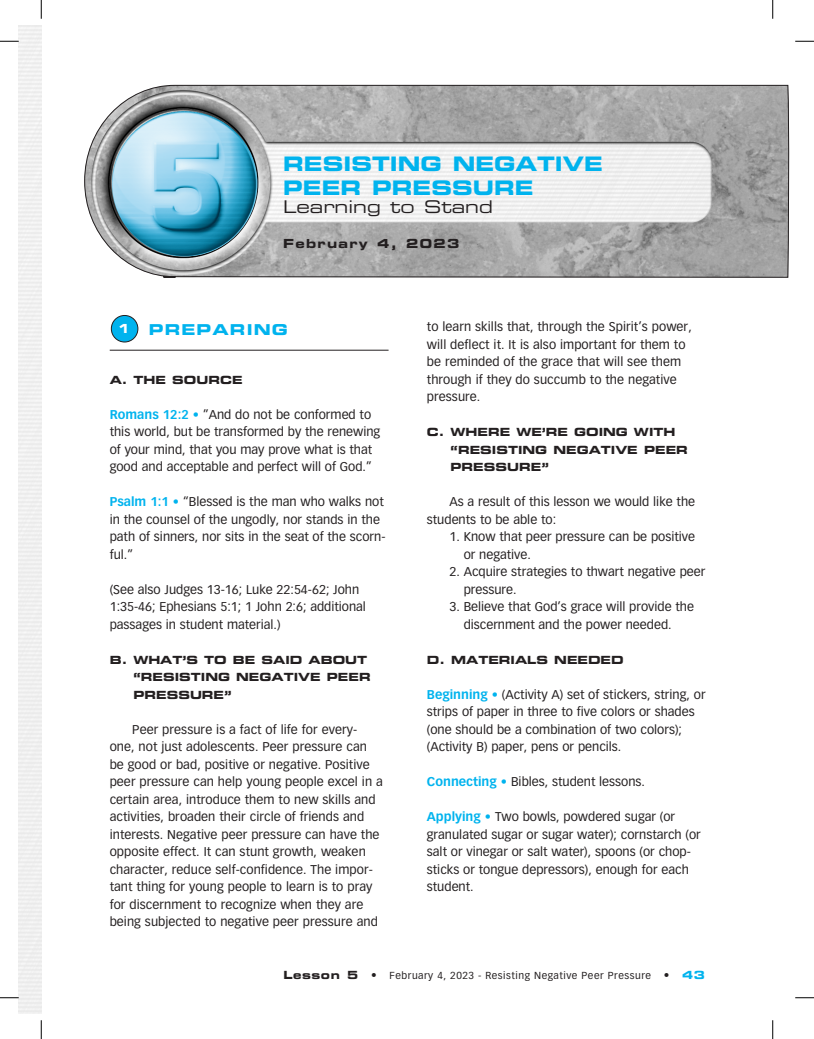
<style>
.page{position:relative;width:814px;height:1039px;background:#fff}
.page>*{position:absolute;margin:0;border:0;box-sizing:border-box;transform-origin:0 0}
.t1{font:20px/23.8px "Eurostile Bold Extended Two";color:#00b3ee}
.t2{font:17.5px "Eurostile Extended Two";color:#231f20}
.t3{font:15px "Eurostile Bold Extended Two";letter-spacing:.075em;color:#00b3ee}
.t4{font:12.5px/17.5px "Vectora LH";color:#231f20}
.t5{font:12.5px "Eurostile Bold Extended Two";letter-spacing:.1em;color:#231f20}
.t6{font:12.5px "Eurostile Bold Extended Two";color:#fff}
.t7{font:11.25px/17.5px "Eurostile Bold Extended Two";color:#231f20}
.t8{font:10px "Vectora LH";letter-spacing:.05em;color:#231f20}
.s1{font-weight:700;color:#00b3ee}
.s2{font-family:"Eurostile Bold Extended Two";font-size:11.25px}
.s3{font-size:11.25px}
.s4{font-family:"Eurostile Bold Extended Two";font-size:11.25px;color:#00b3ee}
</style>
<div class="page">
<svg style="left:84px;top:85px;width:705px;height:193px"></svg>
<img style="left:112px;top:111px;width:145px;height:145px;border-radius:73px">
<hr style="left:110px;top:350px;width:278px;height:1px;background:#231f20">
<div style="left:111px;top:315px;width:27px;height:27px;background:#00b3ee;border-radius:50%"></div>
<div style="left:111px;top:315px;width:27px;height:27px;border:1px solid #231f20;border-radius:50%"></div>
<svg style="left:0;top:40px;width:19px;height:2px"></svg>
<svg style="left:795px;top:40px;width:19px;height:2px"></svg>
<svg style="left:0;top:997px;width:19px;height:1px"></svg>
<svg style="left:795px;top:997px;width:19px;height:1px"></svg>
<svg style="left:40px;top:0;width:2px;height:19px"></svg>
<svg style="left:40px;top:1020px;width:2px;height:19px"></svg>
<svg style="left:772px;top:0;width:1px;height:19px"></svg>
<svg style="left:772px;top:1020px;width:1px;height:19px"></svg>
<h1 class="t1" style="left:283px;top:152px;width:321px">RESISTING NEGATIVE<br>PEER PRESSURE</h1>
<h2 class="t2" style="left:283px;top:194px;width:211px">Learning to Stand</h2>
<p class="t5" style="left:283px;top:234px;width:178px">February 4, 2023</p>
<p class="t6" style="left:117px;top:320px;width:14px">1</p>
<p class="t3" style="left:149px;top:319px;width:141px">PREPARING</p>
<p class="t7" style="left:110px;top:371px;width:134px">A. THE SOURCE</p>
<p class="t4" style="left:110px;top:406px;width:272px"><span class="s1">Romans 12:2 •</span> ”And do not be conformed to this world, but be transformed by the renewing of your mind, that you may prove what is that good and acceptable and perfect will of God.”</p>
<p class="t4" style="left:110px;top:493px;width:277px"><span class="s1">Psalm 1:1 •</span> “Blessed is the man who walks not in the counsel of the ungodly, nor stands in the path of sinners, nor sits in the seat of the scorn&shy;ful.”</p>
<p class="t4" style="left:110px;top:581px;width:258px">(See also Judges 13-16; Luke 22:54-62; John<br>1:35-46; Ephesians 5:1; 1 John 2:6; additional passages in student material.)</p>
<p class="t7" style="left:133px;top:651px;width:239px;text-indent:-24px">B. WHAT’S TO BE SAID ABOUT “RESISTING NEGATIVE PEER<br>PRESSURE”</p>
<p class="t4" style="left:110px;top:721px;width:275px;text-indent:22px">Peer pressure is a fact of life for every&shy;one, not just adolescents. Peer pressure can be good or bad, positive or negative. Positive peer pressure can help young people excel in a certain area, introduce them to new skills and activities, broaden their circle of friends and interests. Negative peer pressure can have the opposite effect. It can stunt growth, weaken character, reduce self-confidence. The impor&shy;tant thing for young people to learn is to pray for discernment to recognize when they are being subjected to negative peer pressure and</p>
<p class="t4" style="left:427px;top:318px;width:266px">to learn skills that, through the Spirit’s power, will deflect it. It is also important for them to be reminded of the grace that will see them through if they do succumb to the negative pressure.</p>
<p class="t7" style="left:450px;top:423px;width:239px;text-indent:-24px">C. WHERE WE’RE GOING WITH “RESISTING NEGATIVE PEER<br>PRESSURE”</p>
<p class="t4" style="left:427px;top:493px;width:270px;text-indent:22px">As a result of this lesson we would like the students to be able to:</p>
<p class="t4" style="left:464px;top:528px;width:233px;text-indent:-14px">1. Know that peer pressure can be positive or negative.</p>
<p class="t4" style="left:464px;top:563px;width:243px;text-indent:-14px">2. Acquire strategies to thwart negative peer pressure.</p>
<p class="t4" style="left:464px;top:598px;width:232px;text-indent:-14px">3. Believe that God’s grace will provide the discernment and the power needed.</p>
<p class="t7" style="left:427px;top:651px;width:198px">D. MATERIALS NEEDED</p>
<p class="t4" style="left:427px;top:686px;width:280px"><span class="s1">Beginning •</span> (Activity A) set of stickers, string, or strips of paper in three to five colors or shades (one should be a combination of two colors); (Activity B) paper, pens or pencils.</p>
<p class="t4" style="left:427px;top:773px;width:220px"><span class="s1">Connecting •</span> Bibles, student lessons.</p>
<p class="t4" style="left:427px;top:808px;width:275px"><span class="s1">Applying •</span> Two bowls, powdered sugar (or granulated sugar or sugar water); cornstarch (or salt or vinegar or salt water), spoons (or chop&shy;sticks or tongue depressors), enough for each student.</p>
<p class="t8" style="left:283px;top:969px;width:423px"><span class="s2">Lesson 5</span> <span class="s3">•</span> February 4, 2023 - Resisting Negative Peer Pressure <span class="s3">•</span> <span class="s4">43</span></p>
</div>
